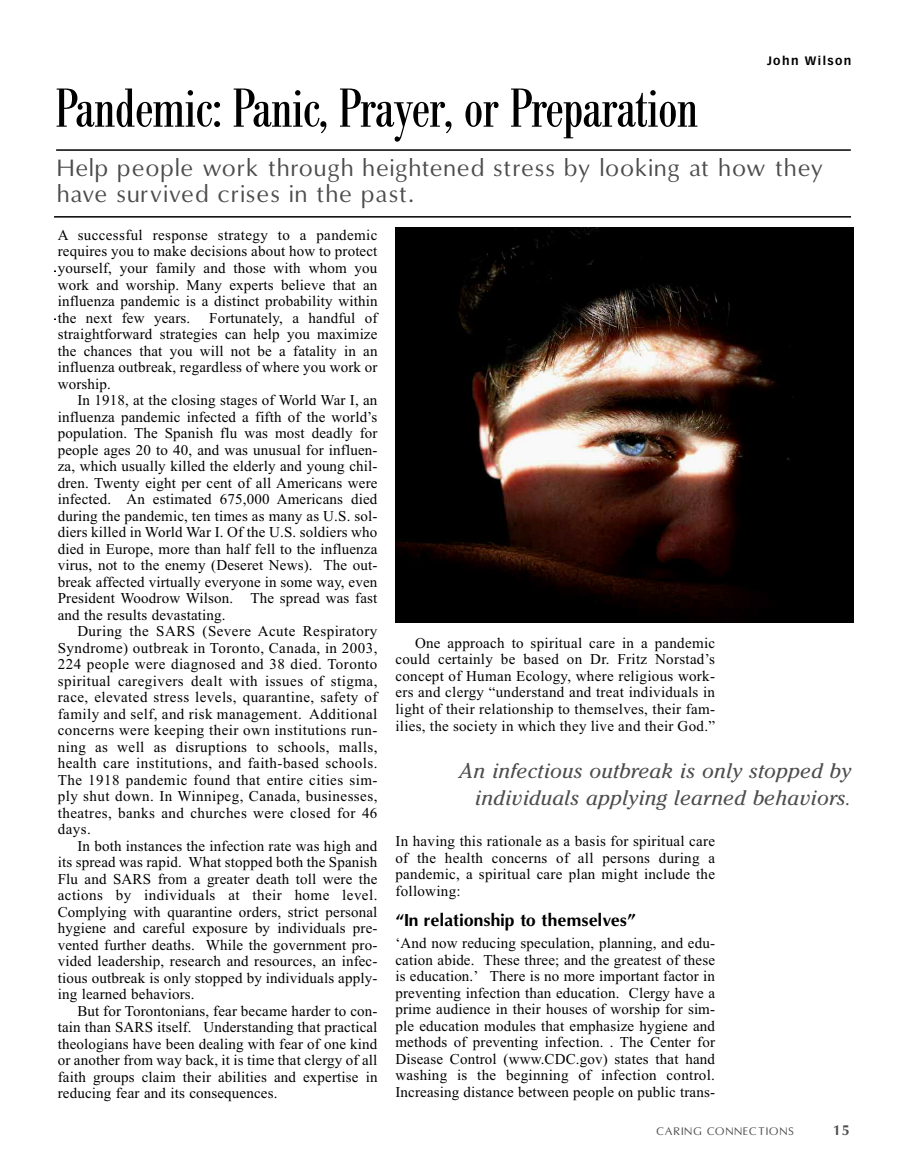
<style>
.page{position:relative;width:907px;height:1175px;background:#fff}
.page>*{position:absolute;margin:0;border:0;box-sizing:border-box;transform-origin:0 0}
.t1{font:condensed 54px "Bodoni BE";letter-spacing:-.01em;color:#000}
.t2{font:22.5px/25.5px "Omni";letter-spacing:.07em;color:#4d4d4d}
.t3{font:italic 21px/27px "Cheltenham";letter-spacing:.01em;color:#4d4d4d;text-align:right}
.t4{font:700 16.5px "Omni";color:#000}
.t5{font:15px/16.5px "Times New Roman";letter-spacing:.01em;color:#000;text-align:justify}
.t6{font:700 13.5px "Omni";color:#4d4d4d}
.t7{font:700 12px "Vectora LH";letter-spacing:.12em;color:#000}
.t8{font:10.5px "Omni";letter-spacing:.12em;color:#4d4d4d}
</style>
<div class="page">
<hr style="left:54px;top:270px;width:796px;height:2px;background:#000">
<hr style="left:54px;top:318px;width:796px;height:2px;background:#000">
<div style="left:56px;top:228px;width:660px;height:882px;background:#fff"></div>
<hr style="left:56px;top:149px;width:794px;height:2px;background:#000">
<hr style="left:54px;top:216px;width:796px;height:2px;background:#000">
<img style="left:395px;top:227px;width:458px;height:395px">
<p class="t7" style="left:766px;top:55px;width:86px">John Wilson</p>
<h1 class="t1" style="left:56px;top:89px;width:644px">Pandemic: Panic, Prayer, or Preparation</h1>
<h2 class="t2" style="left:58px;top:156px;width:766px">Help people work through heightened stress by looking at how they have survived crises in the past.</h2>
<p class="t5" style="left:58px;top:226px;width:321px">A successful response strategy to a pandemic requires you to make decisions about how to protect yourself, your family and those with whom you work and worship. Many experts believe that an influenza pandemic is a distinct probability within the next few years.</p>
<p class="t5" style="left:58px;top:309px;width:321px;text-indent:151px">Fortunately, a handful of straightforward strategies can help you maximize the chances that you will not be a fatality in an influenza outbreak, regardless of where you work or worship.</p>
<p class="t5" style="left:58px;top:391px;width:321px;text-indent:20px">In 1918, at the closing stages of World War I, an influenza pandemic infected a fifth of the world’s population. The Spanish flu was most deadly for people ages 20 to 40, and was unusual for influen&shy;za, which usually killed the elderly and young chil&shy;dren. Twenty eight per cent of all Americans were infected. An estimated 675,000 Americans died during the pandemic, ten times as many as U.S. sol&shy;diers killed in World War I. Of the U.S. soldiers who died in Europe, more than half fell to the influenza virus, not to the enemy (Deseret News). The out&shy;break affected virtually everyone in some way, even President Woodrow Wilson. The spread was fast and the results devastating.</p>
<p class="t5" style="left:58px;top:622px;width:321px;text-indent:20px">During the SARS (Severe Acute Respiratory Syndrome) outbreak in Toronto, Canada, in 2003, 224 people were diagnosed and 38 died. Toronto spiritual caregivers dealt with issues of stigma, race, elevated stress levels, quarantine, safety of family and self, and risk management. Additional concerns were keeping their own institutions run&shy;ning as well as disruptions to schools, malls, health care institutions, and faith-based schools.<br>The 1918 pandemic found that entire cities sim&shy;ply shut down. In Winnipeg, Canada, businesses, theatres, banks and churches were closed for 46 days.</p>
<p class="t5" style="left:58px;top:837px;width:321px;text-indent:20px">In both instances the infection rate was high and its spread was rapid. What stopped both the Spanish Flu and SARS from a greater death toll were the actions by individuals at their home level.<br>Complying with quarantine orders, strict personal hygiene and careful exposure by individuals pre&shy;vented further deaths. While the government pro&shy;vided leadership, research and resources, an infec&shy;tious outbreak is only stopped by individuals apply&shy;ing learned behaviors.</p>
<p class="t5" style="left:58px;top:1002px;width:321px;text-indent:20px">But for Torontonians, fear became harder to con&shy;tain than SARS itself. Understanding that practical theologians have been dealing with fear of one kind or another from way back, it is time that clergy of all faith groups claim their abilities and expertise in reducing fear and its consequences.</p>
<p class="t5" style="left:395px;top:634px;width:321px;text-indent:20px">One approach to spiritual care in a pandemic could certainly be based on Dr. Fritz Norstad’s concept of Human Ecology, where religious work&shy;ers and clergy “understand and treat individuals in light of their relationship to themselves, their fam&shy;ilies, the society in which they live and their God.”</p>
<h3 class="t3" style="left:459px;top:759px;width:393px">An infectious outbreak is only stopped by individuals applying learned behaviors.</h3>
<p class="t5" style="left:395px;top:832px;width:321px">In having this rationale as a basis for spiritual care of the health concerns of all persons during a pandemic, a spiritual care plan might include the following:</p>
<p class="t4" style="left:395px;top:910px;width:242px">“In relationship to themselves”</p>
<p class="t5" style="left:395px;top:934px;width:321px">‘And now reducing speculation, planning, and edu&shy;cation abide. These three; and the greatest of these is education.’ There is no more important factor in preventing infection than education. Clergy have a prime audience in their houses of worship for sim&shy;ple education modules that emphasize hygiene and methods of preventing infection. . The Center for Disease Control (www.CDC.gov) states that hand washing is the beginning of infection control.<br>Increasing distance between people on public trans-</p>
<p class="t8" style="left:656px;top:1125px;width:139px">CARING CONNECTIONS</p>
<p class="t6" style="left:832px;top:1122px;width:19px">15</p>
</div>
